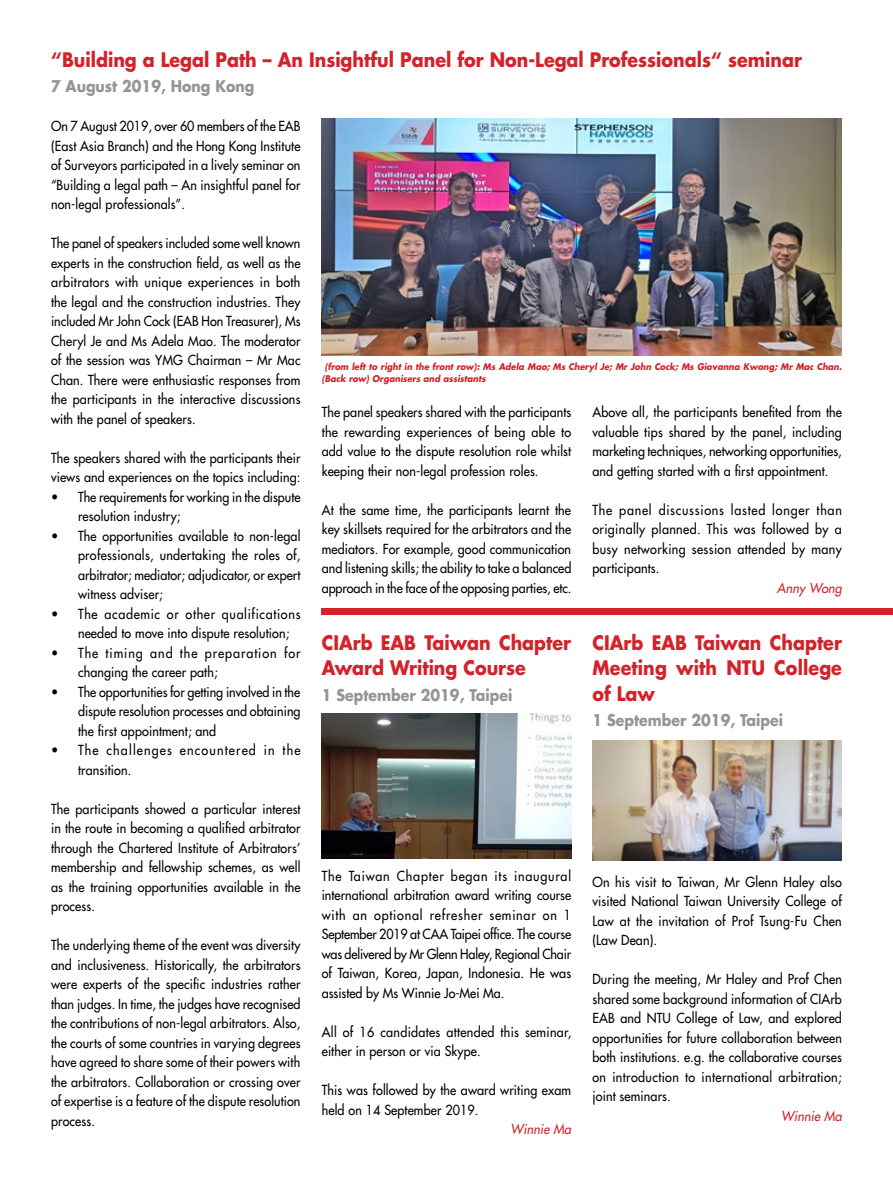
<style>
.page{position:relative;width:893px;height:1191px;background:#fff}
.page>*{position:absolute;margin:0;border:0;box-sizing:border-box;transform-origin:0 0}
.t1{font:700 19.5px/25.5px "Futura";color:#d3222a;scale:.9 1}
.t2{font:700 15.75px "Futura";color:#939598;scale:.9 1}
.t3{font:13.5px/19.5px "Futura";letter-spacing:.01em;color:#000;text-align:justify;scale:.93 1}
.t4{font:13.5px/19.5px "Futura";letter-spacing:.03em;color:#000;scale:.93 1}
.t5{font:13.5px/19.5px "Futura";letter-spacing:.075em;color:#000;scale:.93 1}
.t6{font:13.5px/19.5px "Futura";letter-spacing:.09em;color:#000;scale:.93 1}
.t7{font:italic 13.5px "Futura";letter-spacing:.01em;color:#d3222a;scale:.93 1}
.t8{font:italic 700 9px/12px "Futura";color:#d3222a;scale:.93 1}
</style>
<div class="page">
<div style="left:322px;top:609px;width:571px;height:6px;background:#d3222a"></div>
<img style="left:322px;top:713px;width:249px;height:145px">
<img style="left:592px;top:740px;width:250px;height:120px">
<img style="left:322px;top:118px;width:520px;height:237px">
<h1 class="t1" style="left:51px;top:46px;width:836px">“Building a Legal Path – An Insightful Panel for Non-Legal Professionals“ seminar</h1>
<p class="t2" style="left:51px;top:75px;width:228px">7 August 2019, Hong Kong</p>
<p class="t3" style="left:51px;top:116px;width:270px">On 7 August 2019, over 60 members of the EAB (East Asia Branch) and the Hong Kong Institute of Surveyors participated in a lively seminar on “Building a legal path – An insightful panel for non-legal professionals”.</p>
<p class="t3" style="left:51px;top:233px;width:270px">The panel of speakers included some well known experts in the construction field, as well as the arbitrators with unique experiences in both the legal and the construction industries. They included Mr John Cock (EAB Hon Treasurer), Ms Cheryl Je and Ms Adela Mao. The moderator of the session was YMG Chairman – Mr Mac Chan. There were enthusiastic responses from the participants in the interactive discussions with the panel of speakers.</p>
<p class="t3" style="left:51px;top:448px;width:270px">The speakers shared with the participants their views and experiences on the topics including:</p>
<p class="t3" style="left:78px;top:487px;width:241px;text-indent:-27px">• The requirements for working in the dispute resolution industry;</p>
<p class="t3" style="left:78px;top:526px;width:241px;text-indent:-27px">• The opportunities available to non-legal professionals, undertaking the roles of, arbitrator; mediator; adjudicator, or expert witness adviser;</p>
<p class="t4" style="left:78px;top:604px;width:241px;text-indent:-27px">• The academic or other qualifications needed to move into dispute resolution;</p>
<p class="t5" style="left:78px;top:643px;width:241px;text-indent:-27px">• The timing and the preparation for changing the career path;</p>
<p class="t3" style="left:78px;top:682px;width:241px;text-indent:-27px">• The opportunities for getting involved in the dispute resolution processes and obtaining the first appointment; and</p>
<p class="t6" style="left:78px;top:740px;width:241px;text-indent:-27px">• The challenges encountered in the transition.</p>
<p class="t3" style="left:51px;top:799px;width:270px">The participants showed a particular interest in the route in becoming a qualified arbitrator through the Chartered Institute of Arbitrators’ membership and fellowship schemes, as well as the training opportunities available in the process.</p>
<p class="t3" style="left:51px;top:935px;width:270px">The underlying theme of the event was diversity and inclusiveness. Historically, the arbitrators were experts of the specific industries rather than judges. In time, the judges have recognised the contributions of non-legal arbitrators. Also, the courts of some countries in varying degrees have agreed to share some of their powers with the arbitrators. Collaboration or crossing over of expertise is a feature of the dispute resolution process.</p>
<p class="t8" style="left:322px;top:360px;width:561px;text-indent:3px">(from left to right in the front row): Ms Adela Mao; Ms Cheryl Je; Mr John Cock; Ms Giovanna Kwong; Mr Mac Chan. (Back row) Organisers and assistants</p>
<p class="t3" style="left:322px;top:402px;width:270px">The panel speakers shared with the participants the rewarding experiences of being able to add value to the dispute resolution role whilst keeping their non-legal profession roles.</p>
<p class="t3" style="left:322px;top:500px;width:270px">At the same time, the participants learnt the key skillsets required for the arbitrators and the mediators. For example, good communication and listening skills; the ability to take a balanced approach in the face of the opposing parties, etc.</p>
<p class="t3" style="left:592px;top:402px;width:270px">Above all, the participants benefited from the valuable tips shared by the panel, including marketing techniques, networking opportunities, and getting started with a first appointment.</p>
<p class="t3" style="left:592px;top:500px;width:270px">The panel discussions lasted longer than originally planned. This was followed by a busy networking session attended by many participants.</p>
<p class="t7" style="left:777px;top:579px;width:72px">Anny Wong</p>
<h1 class="t1" style="left:322px;top:629px;width:279px">CIArb EAB Taiwan Chapter<br>Award Writing Course</h1>
<p class="t2" style="left:322px;top:684px;width:213px">1 September 2019, Taipei</p>
<h1 class="t1" style="left:592px;top:629px;width:279px;text-align:justify">CIArb EAB Taiwan Chapter Meeting with NTU College of Law</h1>
<p class="t2" style="left:592px;top:709px;width:213px">1 September 2019, Taipei</p>
<p class="t3" style="left:322px;top:865px;width:270px">The Taiwan Chapter began its inaugural international arbitration award writing course with an optional refresher seminar on 1<br>September 2019 at CAA Taipei office. The course was delivered by Mr Glenn Haley, Regional Chair of Taiwan, Korea, Japan, Indonesia. He was assisted by Ms Winnie Jo-Mei Ma.</p>
<p class="t3" style="left:322px;top:1021px;width:270px">All of 16 candidates attended this seminar, either in person or via Skype.</p>
<p class="t3" style="left:322px;top:1080px;width:270px">This was followed by the award writing exam held on 14 September 2019.</p>
<p class="t7" style="left:510px;top:1120px;width:67px">Winnie Ma</p>
<p class="t3" style="left:592px;top:871px;width:270px">On his visit to Taiwan, Mr Glenn Haley also visited National Taiwan University College of Law at the invitation of Prof Tsung-Fu Chen (Law Dean).</p>
<p class="t3" style="left:592px;top:969px;width:270px">During the meeting, Mr Haley and Prof Chen shared some background information of CIArb EAB and NTU College of Law, and explored opportunities for future collaboration between both institutions. e.g. the collaborative courses on introduction to international arbitration; joint seminars.</p>
<p class="t7" style="left:781px;top:1106px;width:67px">Winnie Ma</p>
</div>
